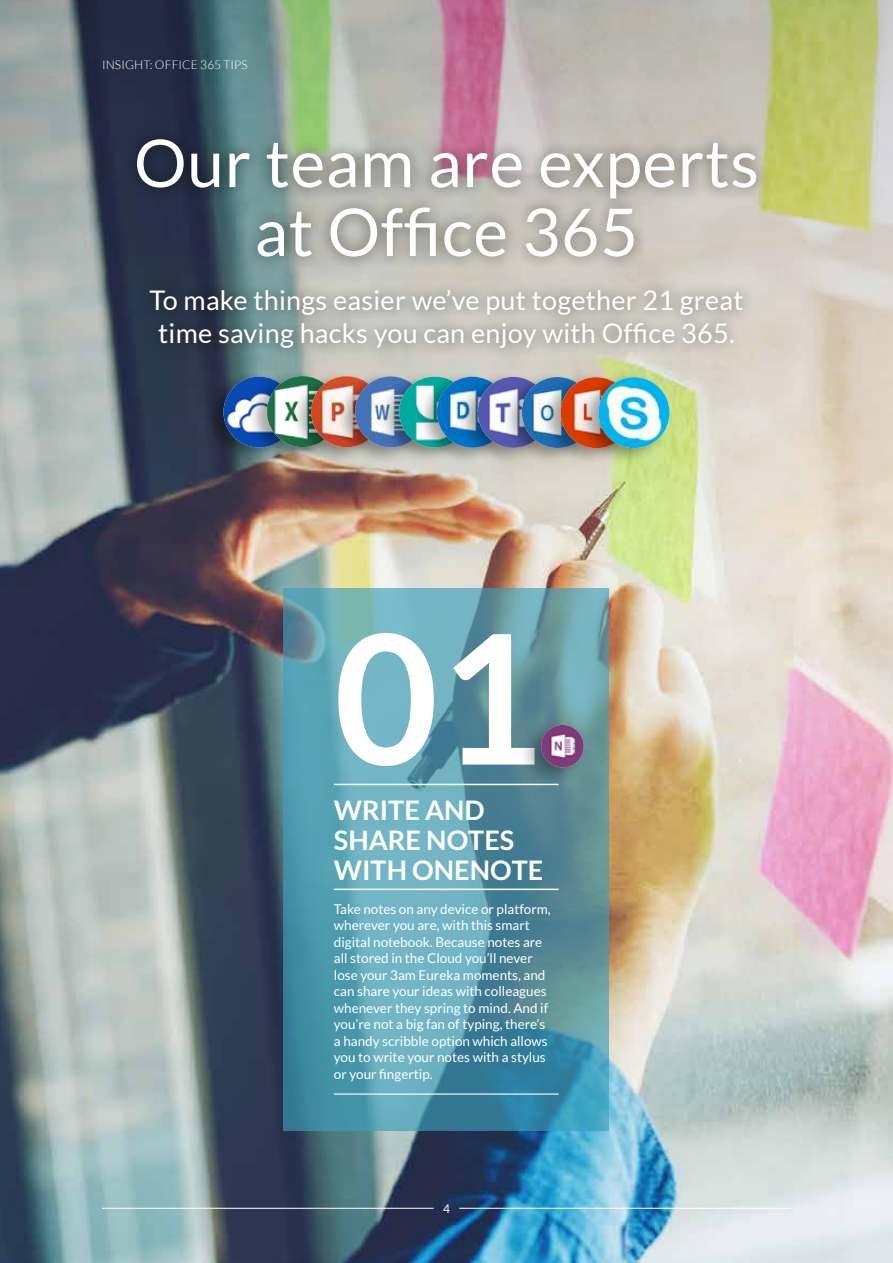
<style>
.page{position:relative;width:893px;height:1263px;background:#fff}
.page>*{position:absolute;margin:0;border:0;box-sizing:border-box;transform-origin:0 0}
.t1{font:700 180px "Lato";color:#fff}
.t2{font:66px/69px "Lato";letter-spacing:.01em;color:#fff;text-align:center}
.t3{font:27px/33px "Lato";letter-spacing:.01em;color:#fff;text-align:center}
.t4{font:700 27px/30px "Lato";color:#fff}
.t5{font:13.5px/16.5px "Lato";color:#fff}
.t6{font:300 12px "Lato";letter-spacing:.01em;color:#fff}
.t7{font:12px "Lato";color:#fff}
</style>
<div class="page">
<img style="left:0;top:546px;width:893px;height:717px">
<img style="left:0;top:0;width:893px;height:546px">
<svg style="left:284px;top:588px;width:325px;height:542px;background:#5b9cac"></svg>
<hr style="left:334px;top:784px;width:225px;height:1px;background:#fff">
<hr style="left:334px;top:888px;width:225px;height:2px;background:#fff">
<hr style="left:334px;top:1093px;width:225px;height:1px;background:#fff">
<div style="left:517px;top:718px;width:70px;height:70px;background:#000;opacity:.35"></div>
<img style="left:541px;top:725px;width:43px;height:42px;border-radius:21px">
<div style="left:123px;top:126px;width:647px;height:236px;background:#000;opacity:.5"></div>
<hr style="left:459px;top:1208px;width:332px;height:1px;background:#fff">
<hr style="left:102px;top:1208px;width:332px;height:1px;background:#fff">
<div style="left:203px;top:371px;width:94px;height:93px;background:#000;opacity:.35"></div>
<img style="left:223px;top:377px;width:71px;height:70px;border-radius:35px">
<div style="left:246px;top:370px;width:94px;height:94px;background:#000;opacity:.35"></div>
<img style="left:267px;top:376px;width:23px;height:71px">
<div style="left:290px;top:370px;width:94px;height:94px;background:#000;opacity:.35"></div>
<img style="left:311px;top:376px;width:71px;height:71px;border-radius:35px">
<div style="left:334px;top:370px;width:94px;height:94px;background:#000;opacity:.35"></div>
<img style="left:355px;top:376px;width:71px;height:71px;border-radius:35px">
<div style="left:379px;top:371px;width:93px;height:93px;background:#000;opacity:.35"></div>
<img style="left:399px;top:377px;width:71px;height:70px;border-radius:35px">
<div style="left:416px;top:371px;width:94px;height:94px;background:#000;opacity:.35"></div>
<img style="left:437px;top:377px;width:71px;height:71px;border-radius:35px">
<div style="left:457px;top:371px;width:94px;height:94px;background:#000;opacity:.35"></div>
<img style="left:478px;top:377px;width:71px;height:71px;border-radius:35px">
<div style="left:501px;top:371px;width:94px;height:94px;background:#000;opacity:.35"></div>
<img style="left:522px;top:377px;width:71px;height:71px;border-radius:35px">
<div style="left:540px;top:371px;width:94px;height:94px;background:#000;opacity:.35"></div>
<img style="left:561px;top:377px;width:71px;height:71px;border-radius:35px">
<div style="left:578px;top:371px;width:94px;height:94px;background:#000;opacity:.35"></div>
<img style="left:599px;top:377px;width:70px;height:71px;border-radius:35px">
<p class="t6" style="left:102px;top:58px;width:147px">INSIGHT: OFFICE 365 TIPS</p>
<h2 class="t2" style="left:134px;top:128px;width:626px">Our team are experts at Office 365</h2>
<h3 class="t3" style="left:149px;top:284px;width:596px">To make things easier we’ve put together 21 great time saving hacks you can enjoy with Office 365.</h3>
<h1 class="t1" style="left:334px;top:596px;width:210px">01</h1>
<h3 class="t4" style="left:334px;top:795px;width:211px">WRITE AND<br>SHARE NOTES<br>WITH ONENOTE</h3>
<p class="t5" style="left:334px;top:900px;width:218px">Take notes on any device or platform, wherever you are, with this smart digital notebook. Because notes are all stored in the Cloud you’ll never lose your 3am Eureka moments, and can share your ideas with colleagues whenever they spring to mind. And if you’re not a big fan of typing, there’s a handy scribble option which allows you to write your notes with a stylus or your fingertip.</p>
<p class="t7" style="left:443px;top:1202px;width:8px">4</p>
</div>
